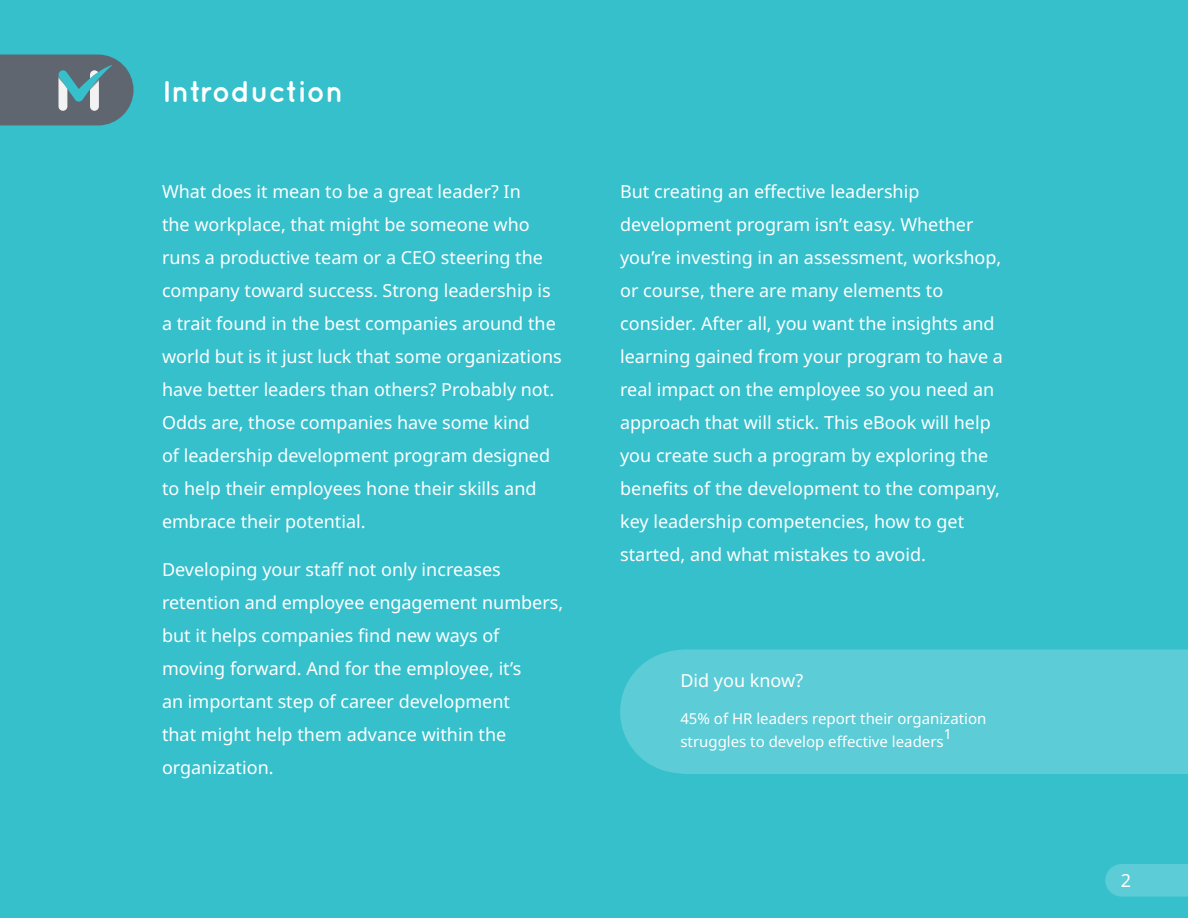
<style>
.page{position:relative;width:1188px;height:918px;background:#35c0cc}
.page>*{position:absolute;margin:0;border:0;box-sizing:border-box;transform-origin:0 0}
.Header_Title_White{font:700 30px "Quicksand";color:#fff}
.t1{font:18px/33px "Noto Sans";color:#fff}
.t2{font:15px/22.5px "Noto Sans";color:#fff}
.t3{font:13.95px "Noto Sans";color:#fff}
</style>
<div class="page">
<div style="left:620px;top:650px;width:568px;height:124px;background:#5cccd6"></div>
<svg style="left:1105px;top:864px;width:83px;height:33px;background:#59cbd5"></svg>
<svg style="left:0;top:55px;width:134px;height:70px;background:#627781"></svg>
<p class="Header_Title_White" style="left:162px;top:73px;width:183px">Introduction</p>
<p class="t1" style="left:162px;top:175px;width:401px">What does it mean to be a great leader? In<br>the workplace, that might be someone who runs a productive team or a CEO steering the company toward success. Strong leadership is a trait found in the best companies around the world but is it just luck that some organizations have better leaders than others? Probably not.<br>Odds are, those companies have some kind<br>of leadership development program designed to help their employees hone their skills and embrace their potential.</p>
<p class="t1" style="left:162px;top:553px;width:403px">Developing your staff not only increases retention and employee engagement numbers, but it helps companies find new ways of moving forward. And for the employee, it’s<br>an important step of career development<br>that might help them advance within the organization.</p>
<p class="t1" style="left:620px;top:175px;width:384px">But creating an effective leadership development program isn’t easy. Whether you’re investing in an assessment, workshop, or course, there are many elements to consider. After all, you want the insights and learning gained from your program to have a real impact on the employee so you need an approach that will stick. This eBook will help you create such a program by exploring the benefits of the development to the company, key leadership competencies, how to get started, and what mistakes to avoid.</p>
<p class="t1" style="left:680px;top:664px;width:124px">Did you know?</p>
<p class="t2" style="left:680px;top:708px;width:307px">45% of HR leaders report their organization struggles to develop effective leaders</p>
<p class="t3" style="left:944px;top:724px;width:10px">1</p>
<p class="t1" style="left:1121px;top:864px;width:12px">2</p>
</div>
